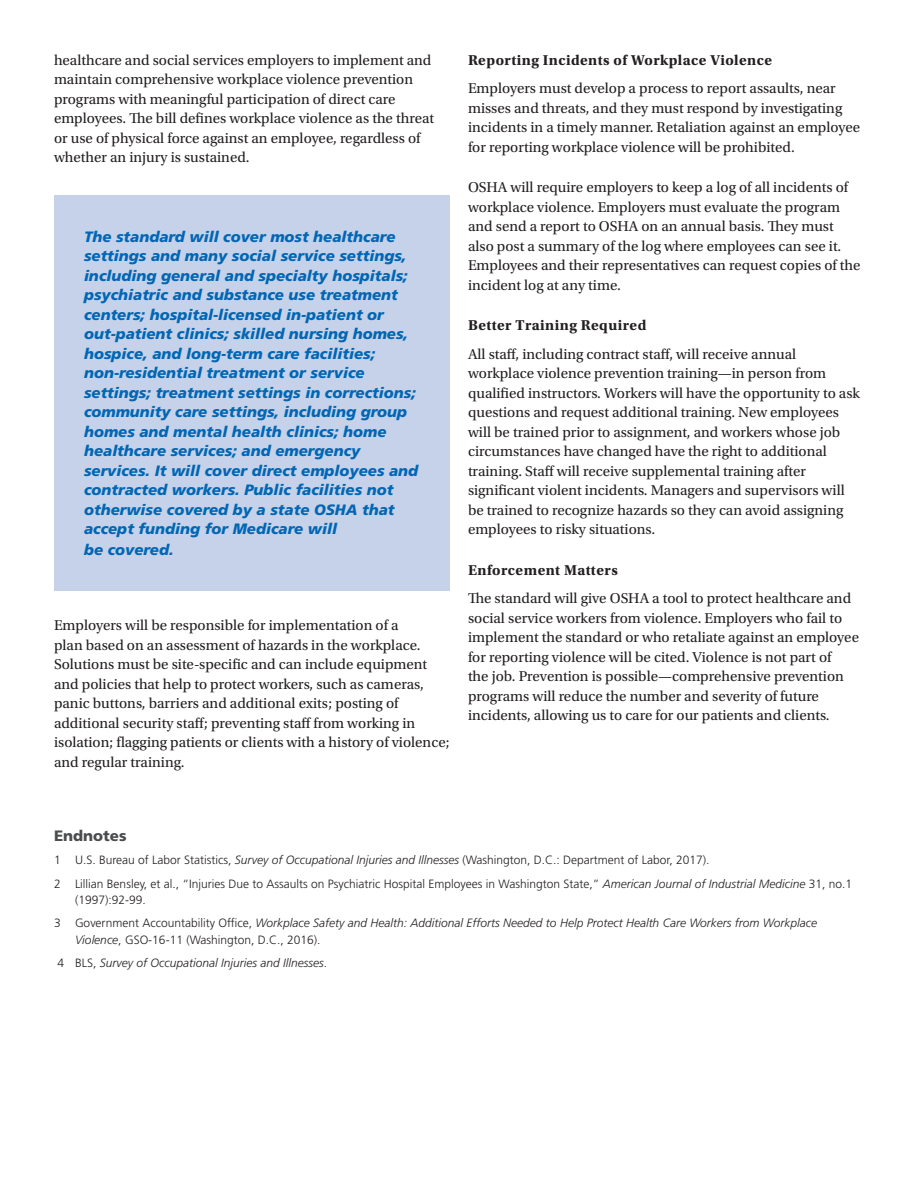
<style>
.page{position:relative;width:918px;height:1188px;background:#fff}
.page>*{position:absolute;margin:0;border:0;box-sizing:border-box;transform-origin:0 0}
.t1{font:15px/19.5px "Utopia Std";color:#231f20}
.t2{font:italic 900 15px/19.5px "Frutiger LT Std";color:#0166b3}
.t3{font:700 15px "Utopia Std";letter-spacing:.03em;color:#231f20}
.t4{font:900 15px "Frutiger LT Std";color:#4b4c4d}
.t5{font:300 12px/16.5px "Frutiger LT Std";color:#231f20}
.t6{font:italic 300 12px/16.5px "Frutiger LT Std";color:#231f20}
.s1{font-style:italic}
.s2{font-style:normal}
</style>
<div class="page">
<div style="left:54px;top:195px;width:396px;height:395px;background:#c6d2ea"></div>
<p class="t1" style="left:54px;top:51px;width:382px">healthcare and social services employers to implement and maintain comprehensive workplace violence prevention programs with meaningful participation of direct care employees. The bill defines workplace violence as the threat or use of physical force against an employee, regardless of whether an injury is sustained.</p>
<p class="t2" style="left:84px;top:227px;width:336px">The standard will cover most healthcare settings and many social service settings, including general and specialty hospitals; psychiatric and substance use treatment centers; hospital-licensed in-patient or out-patient clinics; skilled nursing homes, hospice, and long-term care facilities; non-residential treatment or service settings; treatment settings in corrections; community care settings, including group homes and mental health clinics; home healthcare services; and emergency services. It will cover direct employees and contracted workers. Public facilities not otherwise covered by a state OSHA that accept funding for Medicare will</p>
<p class="t2" style="left:84px;top:540px;width:91px">be covered.</p>
<p class="t1" style="left:54px;top:616px;width:397px">Employers will be responsible for implementation of a<br>plan based on an assessment of hazards in the workplace.<br>Solutions must be site-specific and can include equipment and policies that help to protect workers, such as cameras, panic buttons, barriers and additional exits; posting of additional security staff; preventing staff from working in isolation; flagging patients or clients with a history of violence; and regular training.</p>
<p class="t3" style="left:468px;top:51px;width:306px">Reporting Incidents of Workplace Violence</p>
<p class="t1" style="left:468px;top:79px;width:394px">Employers must develop a process to report assaults, near misses and threats, and they must respond by investigating incidents in a timely manner. Retaliation against an employee for reporting workplace violence will be prohibited.</p>
<p class="t1" style="left:468px;top:178px;width:394px">OSHA will require employers to keep a log of all incidents of workplace violence. Employers must evaluate the program and send a report to OSHA on an annual basis. They must also post a summary of the log where employees can see it.<br>Employees and their representatives can request copies of the incident log at any time.</p>
<p class="t3" style="left:468px;top:317px;width:180px">Better Training Required</p>
<p class="t1" style="left:468px;top:345px;width:394px">All staff, including contract staff, will receive annual workplace violence prevention training—in person from qualified instructors. Workers will have the opportunity to ask questions and request additional training. New employees will be trained prior to assignment, and workers whose job circumstances have changed have the right to additional training. Staff will receive supplemental training after significant violent incidents. Managers and supervisors will be trained to recognize hazards so they can avoid assigning employees to risky situations.</p>
<p class="t3" style="left:468px;top:561px;width:151px">Enforcement Matters</p>
<p class="t1" style="left:468px;top:589px;width:393px">The standard will give OSHA a tool to protect healthcare and social service workers from violence. Employers who fail to implement the standard or who retaliate against an employee for reporting violence will be cited. Violence is not part of<br>the job. Prevention is possible—comprehensive prevention programs will reduce the number and severity of future incidents, allowing us to care for our patients and clients.</p>
<p class="t4" style="left:54px;top:827px;width:74px">Endnotes</p>
<p class="t5" style="left:54px;top:852px;width:657px">1 U.S. Bureau of Labor Statistics, <span class="s1">Survey of Occupational Injuries and Illnesses</span> (Washington, D.C.: Department of Labor, 2017).</p>
<p class="t5" style="left:75px;top:875px;width:779px;text-indent:-21px">2 Lillian Bensley, et al., “Injuries Due to Assaults on Psychiatric Hospital Employees in Washington State,” <span class="s1">American Journal of Industrial Medicine</span> 31, no.1 (1997):92-99.</p>
<p class="t6" style="left:75px;top:915px;width:744px;text-indent:-21px"><span class="s2">3 Government Accountability Office,</span> Workplace Safety and Health: Additional Efforts Needed to Help Protect Health Care Workers from Workplace<br>Violence<span class="s2">, GSO-16-11 (Washington, D.C., 2016).</span></p>
<p class="t6" style="left:57px;top:955px;width:271px"><span class="s2">4 BLS,</span> Survey of Occupational Injuries and Illnesses<span class="s2">.</span></p>
</div>
